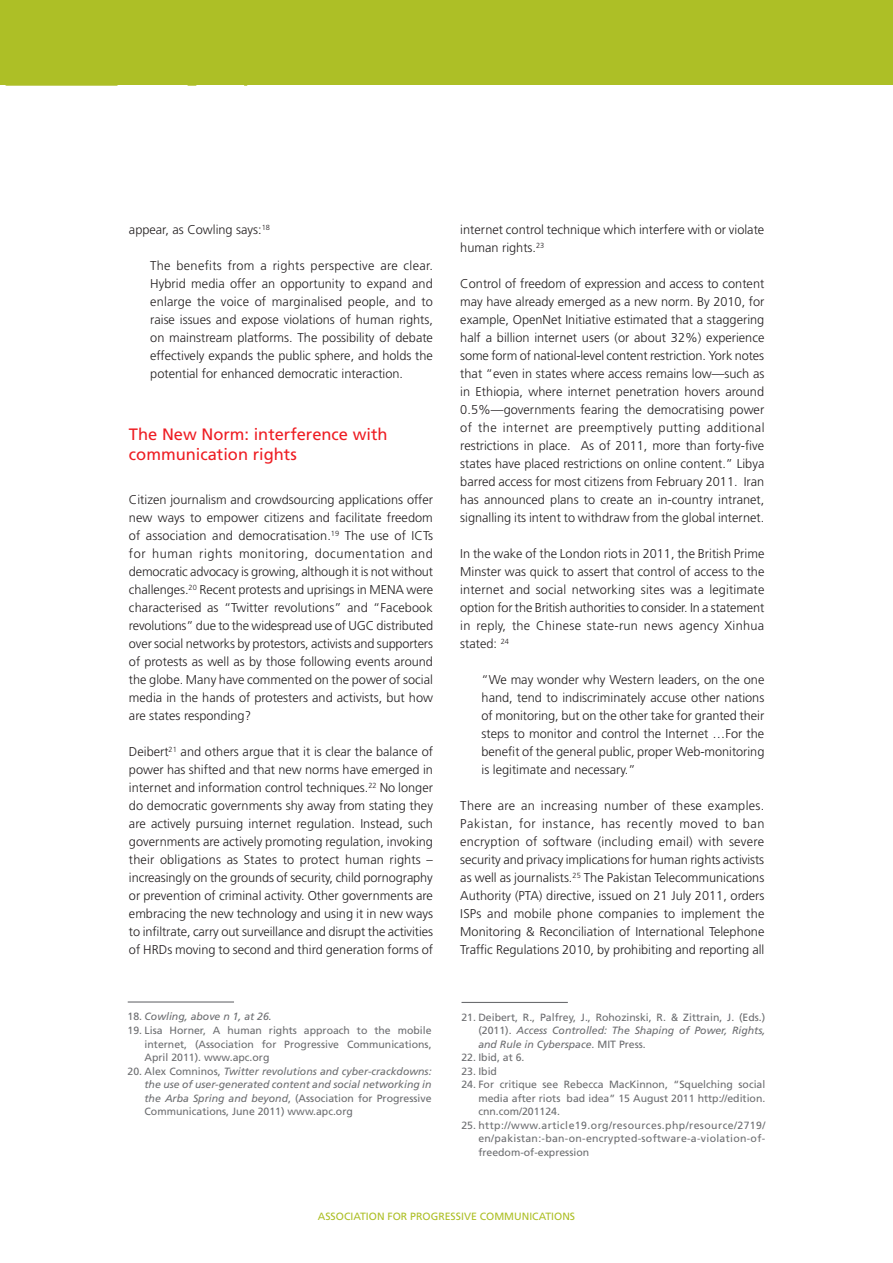
<style>
.page{position:relative;width:893px;height:1263px;background:#fff}
.page>*{position:absolute;margin:0;border:0;box-sizing:border-box;transform-origin:0 0}
.tit2{font:16.5px/19.8px "Frutiger LT Std";color:#ee1d23}
.txt{font:300 12.75px/18px "Frutiger LT Std";color:#231f20;text-align:justify}
.nota_pie{font:10.5px/13.5px "Frutiger LT Std";color:#6c6d70;text-align:justify}
.nota_pie-2{font:italic 10.5px/13.5px "Frutiger LT Std";color:#6c6d70;text-align:justify}
.t1{font:10.5px "Frutiger LT Std";color:#adbf26}
.s1{font-style:normal}
.s2{font-style:italic}
</style>
<div class="page">
<div style="left:0;top:0;width:893px;height:85px;background:#adbf26"></div>
<hr style="left:128px;top:1001px;width:106px;height:1px;background:#6c6d70">
<hr style="left:461px;top:1002px;width:107px;height:1px;background:#6c6d70">
<p class="txt" style="left:129px;top:221px;width:143px">appear, as Cowling says:<sup>18</sup></p>
<p class="txt" style="left:150px;top:257px;width:284px">The benefits from a rights perspective are clear.<br>Hybrid media offer an opportunity to expand and enlarge the voice of marginalised people, and to raise issues and expose violations of human rights, on mainstream platforms. The possibility of debate effectively expands the public sphere, and holds the potential for enhanced democratic interaction.</p>
<p class="tit2" style="left:129px;top:425px;width:260px">The New Norm: interference with communication rights</p>
<p class="txt" style="left:129px;top:491px;width:306px">Citizen journalism and crowdsourcing applications offer new ways to empower citizens and facilitate freedom of association and democratisation.<sup>19</sup> The use of ICTs for human rights monitoring, documentation and democratic advocacy is growing, although it is not without challenges.<sup>20</sup> Recent protests and uprisings in MENA were characterised as “Twitter revolutions” and “Facebook revolutions” due to the widespread use of UGC distributed over social networks by protestors, activists and supporters of protests as well as by those following events around the globe. Many have commented on the power of social media in the hands of protesters and activists, but how are states responding?</p>
<p class="txt" style="left:129px;top:743px;width:306px">Deibert<sup>21</sup> and others argue that it is clear the balance of power has shifted and that new norms have emerged in internet and information control techniques.<sup>22</sup> No longer do democratic governments shy away from stating they are actively pursuing internet regulation. Instead, such governments are actively promoting regulation, invoking their obligations as States to protect human rights – increasingly on the grounds of security, child pornography or prevention of criminal activity. Other governments are embracing the new technology and using it in new ways to infiltrate, carry out surveillance and disrupt the activities of HRDs moving to second and third generation forms of</p>
<p class="nota_pie-2" style="left:128px;top:1010px;width:146px"><span class="s1">18.</span> Cowling, above n 1, at 26.</p>
<p class="nota_pie" style="left:145px;top:1024px;width:289px;text-indent:-17px">19. Lisa Horner, A human rights approach to the mobile internet, (Association for Progressive Communications, April 2011). www.apc.org</p>
<p class="nota_pie-2" style="left:145px;top:1064px;width:289px;text-indent:-17px"><span class="s1">20. Alex Comninos,</span> Twitter revolutions and cyber-crackdowns: the use of user-generated content and social networking in the Arba Spring and beyond<span class="s1">, (Association for Progressive Communications, June 2011) www.apc.org</span></p>
<p class="txt" style="left:460px;top:221px;width:305px">internet control technique which interfere with or violate human rights.<sup>23</sup></p>
<p class="txt" style="left:460px;top:275px;width:306px">Control of freedom of expression and access to content may have already emerged as a new norm. By 2010, for example, OpenNet Initiative estimated that a staggering half a billion internet users (or about 32%) experience some form of national-level content restriction. York notes that “even in states where access remains low—such as in Ethiopia, where internet penetration hovers around 0.5%—governments fearing the democratising power of the internet are preemptively putting additional restrictions in place. As of 2011, more than forty-five states have placed restrictions on online content.” Libya barred access for most citizens from February 2011. Iran has announced plans to create an in-country intranet, signalling its intent to withdraw from the global internet.</p>
<p class="txt" style="left:460px;top:545px;width:306px">In the wake of the London riots in 2011, the British Prime Minster was quick to assert that control of access to the internet and social networking sites was a legitimate option for the British authorities to consider. In a statement in reply, the Chinese state-run news agency Xinhua stated: <sup>24</sup></p>
<p class="txt" style="left:482px;top:671px;width:284px">“We may wonder why Western leaders, on the one hand, tend to indiscriminately accuse other nations of monitoring, but on the other take for granted their steps to monitor and control the Internet …For the benefit of the general public, proper Web-monitoring is legitimate and necessary.”</p>
<p class="txt" style="left:460px;top:797px;width:306px">There are an increasing number of these examples.<br>Pakistan, for instance, has recently moved to ban encryption of software (including email) with severe security and privacy implications for human rights activists as well as journalists.<sup>25</sup> The Pakistan Telecommunications Authority (PTA) directive, issued on 21 July 2011, orders ISPs and mobile phone companies to implement the Monitoring &amp; Reconciliation of International Telephone Traffic Regulations 2010, by prohibiting and reporting all</p>
<p class="nota_pie" style="left:478px;top:1010px;width:288px;text-indent:-17px">21. Deibert, R., Palfrey, J., Rohozinski, R. &amp; Zittrain, J. (Eds.) (2011). <span class="s2">Access Controlled: The Shaping of Power, Rights, and Rule in Cyberspace</span>. MIT Press.</p>
<p class="nota_pie" style="left:461px;top:1051px;width:65px">22. Ibid, at 6.</p>
<p class="nota_pie" style="left:461px;top:1064px;width:37px">23. Ibid</p>
<p class="nota_pie" style="left:478px;top:1078px;width:288px;text-indent:-17px">24. For critique see Rebecca MacKinnon, “Squelching social media after riots bad idea” 15 August 2011 http://edition. cnn.com/201124.</p>
<p class="nota_pie" style="left:478px;top:1118px;width:289px;text-indent:-17px">25. http://www.article19.org/resources.php/resource/2719/ en/pakistan:-ban-on-encrypted-software-a-violation-of&shy;freedom-of-expression</p>
<p class="t1" style="left:318px;top:1210px;width:259px">ASSOCIATION FOR PROGRESSIVE COMMUNICATIONS</p>
</div>
